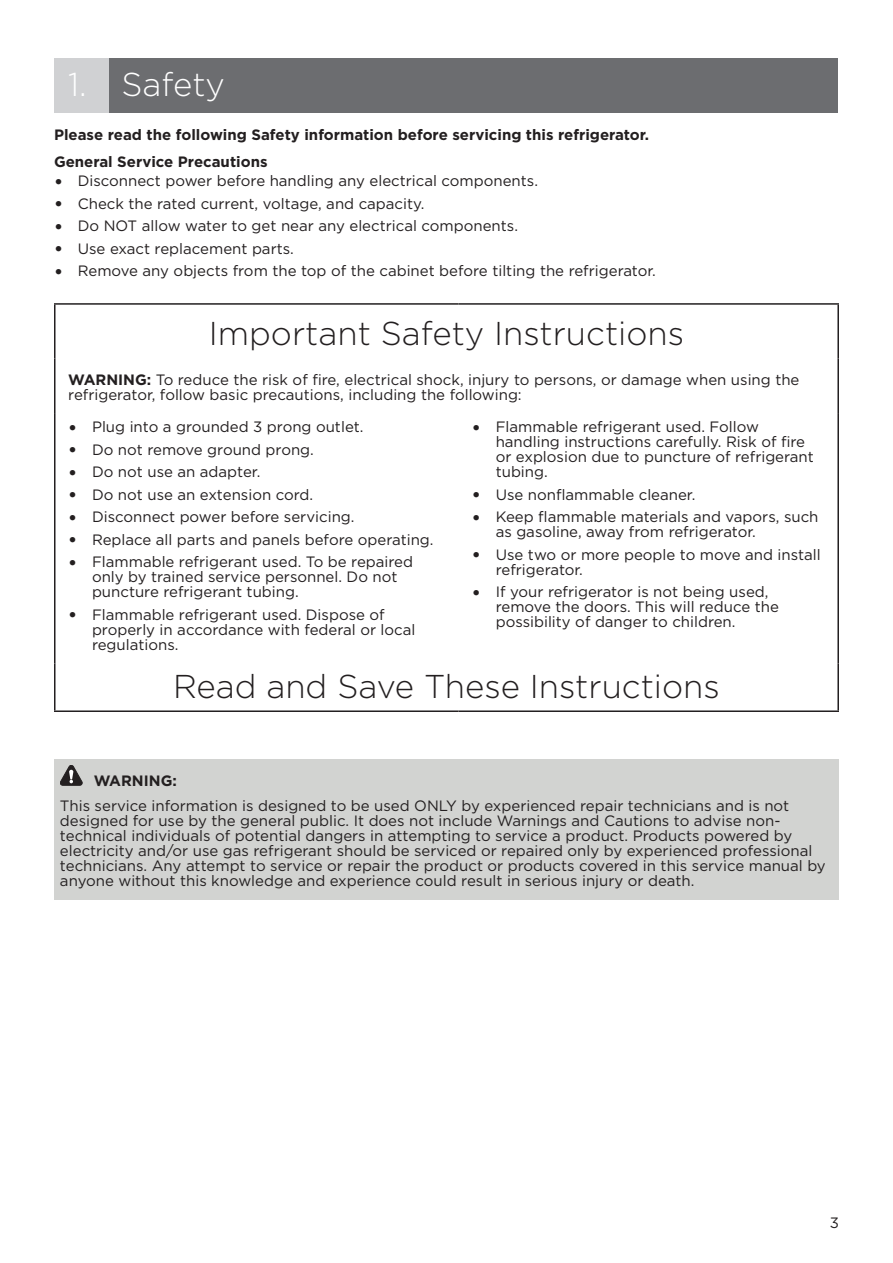
<style>
.page{position:relative;width:893px;height:1263px;background:#fff}
.page>*{position:absolute;margin:0;border:0;box-sizing:border-box;transform-origin:0 0}
.t1{font:300 33px "Gotham";color:#231f20}
.t2{font:300 33px "Gotham";color:#fff}
.t3{font:15px/15px "Gotham";color:#231f20}
.t4{font:700 15px/26.2px "Gotham";color:#231f20}
.s1{font-weight:700;font-size:18px}
.s2{font-weight:700}
</style>
<div class="page">
<div style="left:108px;top:59px;width:729px;height:54px;background:#6c6d70"></div>
<div style="left:54px;top:59px;width:54px;height:54px;background:#d0d1d3"></div>
<hr style="left:54px;top:303px;width:404px;height:2px;background:#231f20">
<hr style="left:458px;top:303px;width:381px;height:2px;background:#231f20">
<hr style="left:54px;top:305px;width:2px;height:53px;background:#231f20">
<hr style="left:54px;top:358px;width:2px;height:55px;background:#231f20">
<hr style="left:54px;top:413px;width:2px;height:250px;background:#231f20">
<hr style="left:837px;top:305px;width:2px;height:53px;background:#231f20">
<hr style="left:837px;top:358px;width:2px;height:55px;background:#231f20">
<hr style="left:837px;top:413px;width:2px;height:250px;background:#231f20">
<hr style="left:54px;top:710px;width:404px;height:2px;background:#231f20">
<hr style="left:458px;top:710px;width:381px;height:2px;background:#231f20">
<hr style="left:54px;top:663px;width:2px;height:47px;background:#231f20">
<hr style="left:837px;top:663px;width:2px;height:47px;background:#231f20">
<div style="left:54px;top:759px;width:785px;height:140px;background:#d2d3d1"></div>
<svg style="left:60px;top:765px;width:22px;height:20px"></svg>
<h1 class="t2" style="left:68px;top:66px;width:158px">1. Safety</h1>
<p class="t4" style="left:54px;top:122px;width:597px">Please read the following Safety information before servicing this refrigerator.<br>General Service Precautions</p>
<p class="t3" style="left:54px;top:173px;width:486px"><span class="s1">•</span> Disconnect power before handling any electrical components.</p>
<p class="t3" style="left:54px;top:196px;width:372px"><span class="s1">•</span> Check the rated current, voltage, and capacity.</p>
<p class="t3" style="left:54px;top:218px;width:466px"><span class="s1">•</span> Do NOT allow water to get near any electrical components.</p>
<p class="t3" style="left:54px;top:241px;width:241px"><span class="s1">•</span> Use exact replacement parts.</p>
<p class="t3" style="left:54px;top:263px;width:603px"><span class="s1">•</span> Remove any objects from the top of the cabinet before tilting the refrigerator.</p>
<h1 class="t1" style="left:209px;top:315px;width:477px">Important Safety Instructions</h1>
<p class="t3" style="left:68px;top:371px;width:733px"><span class="s2">WARNING:</span> To reduce the risk of fire, electrical shock, injury to persons, or damage when using the refrigerator, follow basic precautions, including the following:</p>
<p class="t3" style="left:68px;top:419px;width:297px"><span class="s1">•</span> Plug into a grounded 3 prong outlet.</p>
<p class="t3" style="left:68px;top:442px;width:247px"><span class="s1">•</span> Do not remove ground prong.</p>
<p class="t3" style="left:68px;top:464px;width:194px"><span class="s1">•</span> Do not use an adapter.</p>
<p class="t3" style="left:68px;top:487px;width:246px"><span class="s1">•</span> Do not use an extension cord.</p>
<p class="t3" style="left:68px;top:509px;width:288px"><span class="s1">•</span> Disconnect power before servicing.</p>
<p class="t3" style="left:68px;top:532px;width:367px"><span class="s1">•</span> Replace all parts and panels before operating.</p>
<p class="t3" style="left:92px;top:554px;width:323px;text-indent:-24px"><span class="s1">•</span> Flammable refrigerant used. To be repaired only by trained service personnel. Do not puncture refrigerant tubing.</p>
<p class="t3" style="left:92px;top:607px;width:325px;text-indent:-24px"><span class="s1">•</span> Flammable refrigerant used. Dispose of properly in accordance with federal or local regulations.</p>
<p class="t3" style="left:496px;top:419px;width:320px;text-indent:-24px"><span class="s1">•</span> Flammable refrigerant used. Follow handling instructions carefully. Risk of fire or explosion due to puncture of refrigerant tubing.</p>
<p class="t3" style="left:472px;top:487px;width:225px"><span class="s1">•</span> Use nonflammable cleaner.</p>
<p class="t3" style="left:496px;top:509px;width:324px;text-indent:-24px"><span class="s1">•</span> Keep flammable materials and vapors, such as gasoline, away from refrigerator.</p>
<p class="t3" style="left:496px;top:547px;width:326px;text-indent:-24px"><span class="s1">•</span> Use two or more people to move and install refrigerator.</p>
<p class="t3" style="left:496px;top:584px;width:285px;text-indent:-24px"><span class="s1">•</span> If your refrigerator is not being used, remove the doors. This will reduce the possibility of danger to children.</p>
<h1 class="t1" style="left:173px;top:668px;width:548px">Read and Save These Instructions</h1>
<p class="t4" style="left:94px;top:767px;width:85px">WARNING:</p>
<p class="t3" style="left:60px;top:798px;width:767px">This service information is designed to be used ONLY by experienced repair technicians and is not designed for use by the general public. It does not include Warnings and Cautions to advise non&shy;technical individuals of potential dangers in attempting to service a product. Products powered by electricity and/or use gas refrigerant should be serviced or repaired only by experienced professional technicians. Any attempt to service or repair the product or products covered in this service manual by anyone without this knowledge and experience could result in serious injury or death.</p>
<p class="t3" style="left:830px;top:1214px;width:11px">3</p>
</div>
